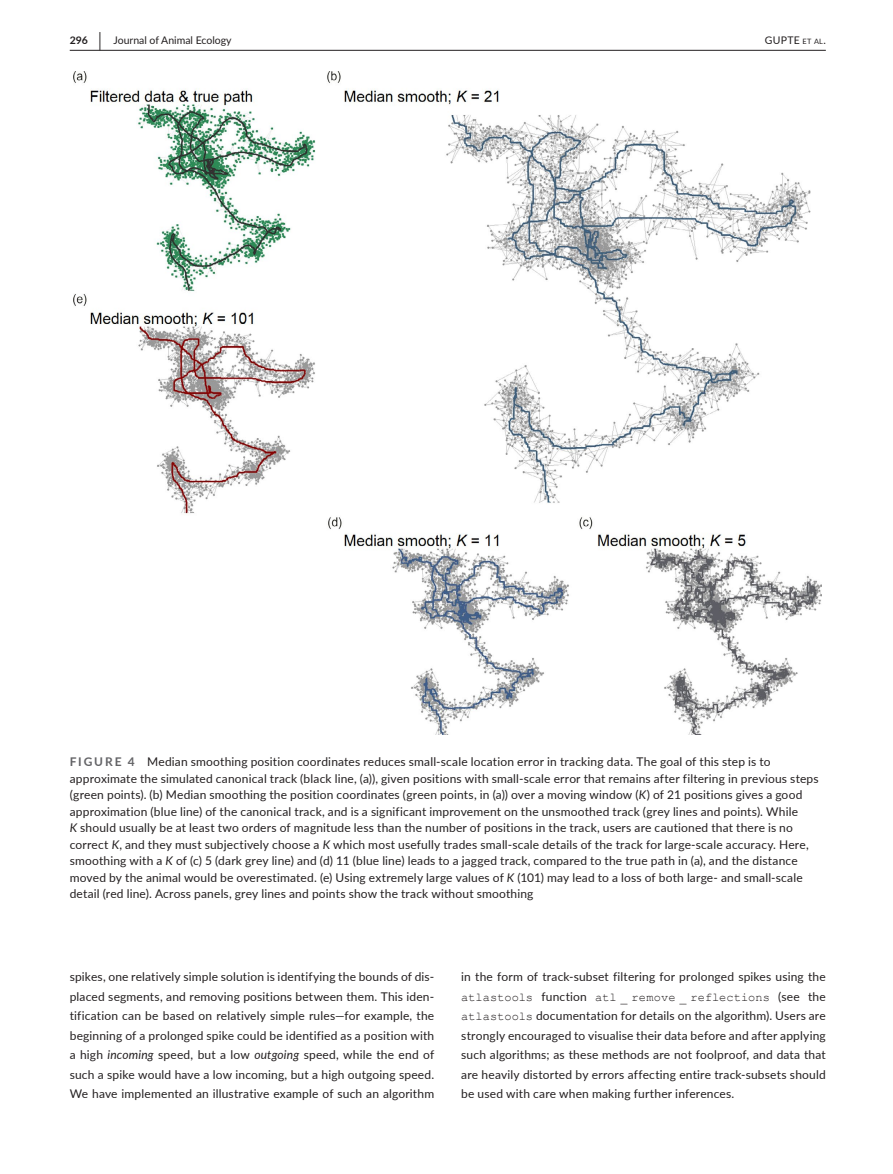
<style>
.page{position:relative;width:893px;height:1174px;background:#fff}
.page>*{position:absolute;margin:0;border:0;box-sizing:border-box;transform-origin:0 0}
.t1{font:12px/19.5px "Lato";letter-spacing:.015em;color:#231f20;text-align:justify}
.t2{font:12px "Courier New";letter-spacing:.01em;color:#231f20}
.t3{font:10.5px "Lato";color:#231f20}
.t4{font:10.5px "Lato";letter-spacing:.02em;color:#231f20}
.t5{font:700 10.5px "Lato";color:#231f20}
.s1{font-size:19.5px}
.s2{font-size:7.35px}
.s3{font-weight:700;color:#636366}
.s4{font-style:italic}
.s5{font-family:"Lato"}
.s6{font-family:"Courier New"}
</style>
<div class="page">
<hr style="left:70px;top:50px;width:756px;height:1px;background:#231f20">
<img style="left:74px;top:72px;width:748px;height:662px">
<p class="t5" style="left:70px;top:33px;width:33px">296 <span class="s1">|</span></p>
<p class="t3" style="left:113px;top:33px;width:120px">Journal of Animal Ecology</p>
<p class="t4" style="left:765px;top:33px;width:62px">GUPTE <span class="s2">et al</span>.</p>
<p class="t1" style="left:70px;top:753px;width:750px;line-height:16.5px;text-align:left"><span class="s3">FIGURE 4</span> Median smoothing position coordinates reduces small-scale location error in tracking data. The goal of this step is to approximate the simulated canonical track (black line, (a)), given positions with small-scale error that remains after filtering in previous steps (green points). (b) Median smoothing the position coordinates (green points, in (a)) over a moving window (<span class="s4">K</span>) of 21 positions gives a good approximation (blue line) of the canonical track, and is a significant improvement on the unsmoothed track (grey lines and points). While<br><span class="s4">K</span> should usually be at least two orders of magnitude less than the number of positions in the track, users are cautioned that there is no correct <span class="s4">K</span>, and they must subjectively choose a <span class="s4">K</span> which most usefully trades small-scale details of the track for large-scale accuracy. Here, smoothing with a <span class="s4">K</span> of (c) 5 (dark grey line) and (d) 11 (blue line) leads to a jagged track, compared to the true path in (a), and the distance moved by the animal would be overestimated. (e) Using extremely large values of <span class="s4">K</span> (101) may lead to a loss of both large- and small-scale detail (red line). Across panels, grey lines and points show the track without smoothing</p>
<p class="t1" style="left:70px;top:966px;width:366px">spikes, one relatively simple solution is identifying the bounds of dis&shy;placed segments, and removing positions between them. This iden&shy;tification can be based on relatively simple rules—for example, the beginning of a prolonged spike could be identified as a position with a high <span class="s4">incoming</span> speed, but a low <span class="s4">outgoing</span> speed, while the end of such a spike would have a low incoming, but a high outgoing speed.<br>We have implemented an illustrative example of such an algorithm</p>
<p class="t1" style="left:461px;top:966px;width:366px">in the form of track-subset filtering for prolonged spikes using the</p>
<p class="t2" style="left:461px;top:989px;width:366px">atlastools <span class="s5">function</span> atl _ remove _ reflections <span class="s5">(see the</span></p>
<p class="t1" style="left:461px;top:1005px;width:366px"><span class="s6">atlastools</span> documentation for details on the algorithm). Users are strongly encouraged to visualise their data before and after applying such algorithms; as these methods are not foolproof, and data that are heavily distorted by errors affecting entire track-subsets should be used with care when making further inferences.</p>
</div>
